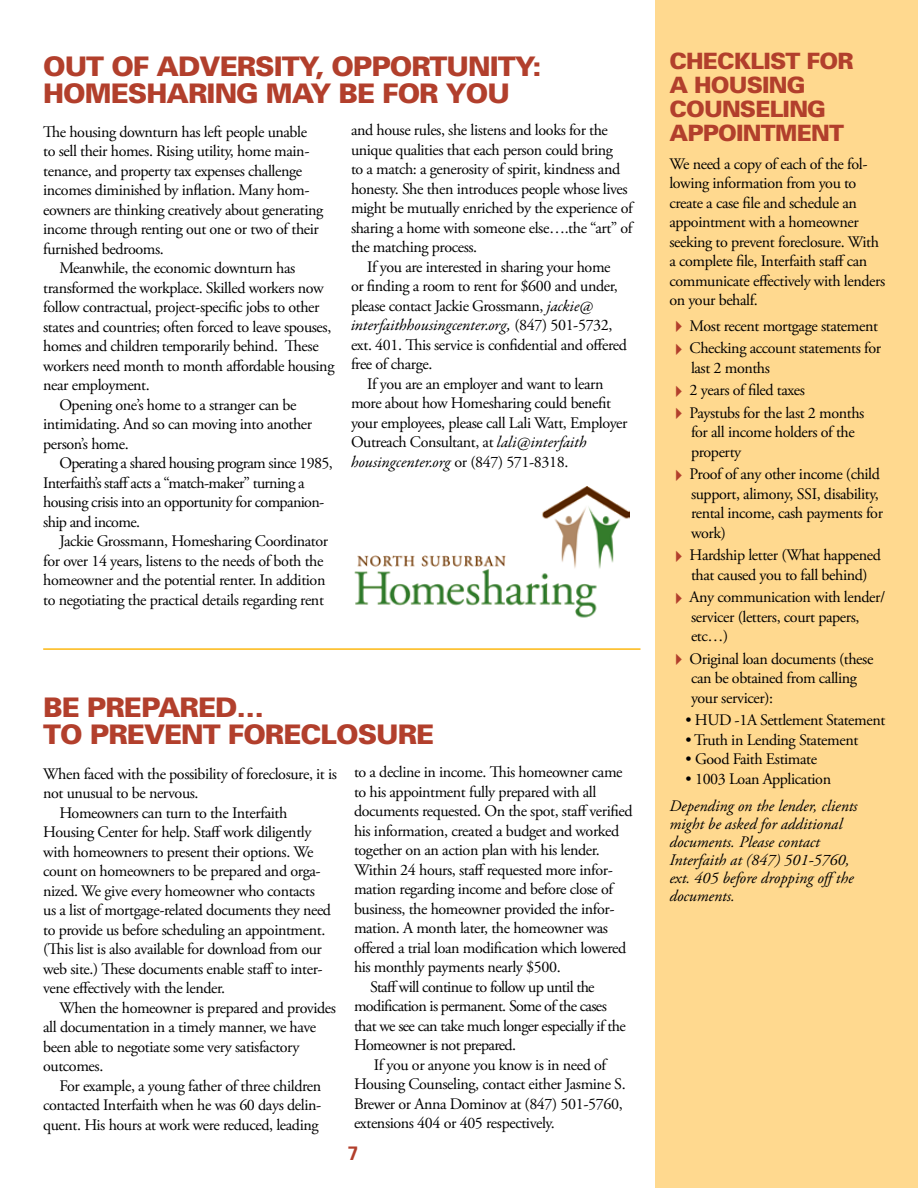
<style>
.page{position:relative;width:918px;height:1188px;background:#fff}
.page>*{position:absolute;margin:0;border:0;box-sizing:border-box;transform-origin:0 0}
.t1{font:900 27px/27px "Univers";letter-spacing:-.035em;color:#b23f2c}
.t2{font:900 22.5px/24px "Univers";letter-spacing:-.035em;color:#b23f2c}
.t3{font:700 19.5px "Univers";color:#b23f2c}
.t4{font:16.05px/19.5px "Adobe Garamond Pro";letter-spacing:-.025em;color:#000}
.t5{font:italic 16.05px/18px "Adobe Garamond Pro";color:#000}
.t6{font:italic 16.05px "Garamond Premr Pro";letter-spacing:-.005em;color:#000}
.s1{font-family:"Garamond Premr Pro";font-style:italic}
.s2{font-family:"Adobe Garamond Pro";font-style:normal}
</style>
<div class="page">
<div style="left:656px;top:0;width:262px;height:1188px;background:#ffd98f"></div>
<hr style="left:43px;top:648px;width:597px;height:2px;background:#fdb812">
<img style="left:354px;top:486px;width:276px;height:132px">
<h1 class="t1" style="left:43px;top:53px;width:500px">OUT OF ADVERSITY, OPPORTUNITY:<br>HOMESHARING MAY BE FOR YOU</h1>
<p class="t4" style="left:43px;top:123px;width:266px">The housing downturn has left people unable</p>
<p class="t4" style="left:43px;top:142px;width:268px">to sell their homes. Rising utility, home main-</p>
<p class="t4" style="left:43px;top:162px;width:261px">tenance, and property tax expenses challenge</p>
<p class="t4" style="left:43px;top:181px;width:268px">incomes diminished by inflation. Many hom-</p>
<p class="t4" style="left:43px;top:201px;width:282px">eowners are thinking creatively about generating</p>
<p class="t4" style="left:43px;top:220px;width:277px">income through renting out one or two of their</p>
<p class="t4" style="left:43px;top:240px;width:122px">furnished bedrooms.</p>
<p class="t4" style="left:59px;top:259px;width:237px">Meanwhile, the economic downturn has</p>
<p class="t4" style="left:43px;top:279px;width:282px">transformed the workplace. Skilled workers now</p>
<p class="t4" style="left:43px;top:298px;width:278px">follow contractual, project-specific jobs to other</p>
<p class="t4" style="left:43px;top:318px;width:290px">states and countries; often forced to leave spouses,</p>
<p class="t4" style="left:43px;top:337px;width:277px">homes and children temporarily behind. These</p>
<p class="t4" style="left:43px;top:357px;width:293px">workers need month to month affordable housing</p>
<p class="t4" style="left:43px;top:376px;width:108px">near employment.</p>
<p class="t4" style="left:59px;top:396px;width:239px">Opening one’s home to a stranger can be</p>
<p class="t4" style="left:43px;top:415px;width:271px">intimidating. And so can moving into another</p>
<p class="t4" style="left:43px;top:435px;width:87px">person’s home.</p>
<p class="t4" style="left:59px;top:454px;width:275px">Operating a shared housing program since 1985,</p>
<p class="t4" style="left:43px;top:474px;width:263px">Interfaith’s staff acts a “match-maker” turning a</p>
<p class="t4" style="left:43px;top:493px;width:283px">housing crisis into an opportunity for companion-</p>
<p class="t4" style="left:43px;top:513px;width:98px">ship and income.</p>
<p class="t4" style="left:59px;top:532px;width:270px">Jackie Grossmann, Homesharing Coordinator</p>
<p class="t4" style="left:43px;top:552px;width:282px">for over 14 years, listens to the needs of both the</p>
<p class="t4" style="left:43px;top:571px;width:284px">homeowner and the potential renter. In addition</p>
<p class="t4" style="left:43px;top:591px;width:282px">to negotiating the practical details regarding rent</p>
<p class="t4" style="left:351px;top:121px;width:283px">and house rules, she listens and looks for the unique qualities that each person could bring<br>to a match: a generosity of spirit, kindness and honesty. She then introduces people whose lives might be mutually enriched by the experience of sharing a home with someone else….the “art” of the matching process.</p>
<p class="t4" style="left:351px;top:258px;width:268px;text-indent:16px">If you are interested in sharing your home or finding a room to rent for $600 and under, please contact Jackie Grossmann, <span class="s1">jackie@</span></p>
<p class="t6" style="left:351px;top:315px;width:263px">interfaithhousingcenter.org, <span class="s2">(847) 501-5732,</span></p>
<p class="t4" style="left:351px;top:336px;width:278px">ext. 401. This service is confidential and offered free of charge.</p>
<p class="t4" style="left:351px;top:375px;width:278px;text-indent:16px">If you are an employer and want to learn more about how Homesharing could benefit your employees, please call Lali Watt, Employer Outreach Consultant, at <span class="s1">lali@interfaith</span></p>
<p class="t6" style="left:351px;top:452px;width:219px">housingcenter.org <span class="s2">or (847) 571-8318.</span></p>
<h1 class="t1" style="left:43px;top:693px;width:393px">BE PREPARED…<br>TO PREVENT FORECLOSURE</h1>
<p class="t4" style="left:43px;top:765px;width:295px">When faced with the possibility of foreclosure, it is</p>
<p class="t4" style="left:43px;top:784px;width:157px">not unusual to be nervous.</p>
<p class="t4" style="left:59px;top:804px;width:229px">Homeowners can turn to the Interfaith</p>
<p class="t4" style="left:43px;top:823px;width:270px">Housing Center for help. Staff work diligently</p>
<p class="t4" style="left:43px;top:843px;width:272px">with homeowners to present their options. We</p>
<p class="t4" style="left:43px;top:862px;width:279px">count on homeowners to be prepared and orga-</p>
<p class="t4" style="left:43px;top:882px;width:273px">nized. We give every homeowner who contacts</p>
<p class="t4" style="left:43px;top:901px;width:289px">us a list of mortgage-related documents they need</p>
<p class="t4" style="left:43px;top:921px;width:284px">to provide us before scheduling an appointment.</p>
<p class="t4" style="left:43px;top:940px;width:280px">(This list is also available for download from our</p>
<p class="t4" style="left:43px;top:960px;width:281px">web site.) These documents enable staff to inter-</p>
<p class="t4" style="left:43px;top:979px;width:184px">vene effectively with the lender.</p>
<p class="t4" style="left:59px;top:999px;width:278px">When the homeowner is prepared and provides</p>
<p class="t4" style="left:43px;top:1018px;width:275px">all documentation in a timely manner, we have</p>
<p class="t4" style="left:43px;top:1038px;width:258px">been able to negotiate some very satisfactory</p>
<p class="t4" style="left:43px;top:1057px;width:62px">outcomes.</p>
<p class="t4" style="left:59px;top:1077px;width:263px">For example, a young father of three children</p>
<p class="t4" style="left:43px;top:1096px;width:280px">contacted Interfaith when he was 60 days delin-</p>
<p class="t4" style="left:43px;top:1116px;width:277px">quent. His hours at work were reduced, leading</p>
<p class="t4" style="left:354px;top:763px;width:270px">to a decline in income. This homeowner came</p>
<p class="t4" style="left:354px;top:783px;width:244px">to his appointment fully prepared with all</p>
<p class="t4" style="left:354px;top:802px;width:280px">documents requested. On the spot, staff verified</p>
<p class="t4" style="left:354px;top:822px;width:267px">his information, created a budget and worked</p>
<p class="t4" style="left:354px;top:841px;width:247px">together on an action plan with his lender.</p>
<p class="t4" style="left:354px;top:861px;width:260px">Within 24 hours, staff requested more infor-</p>
<p class="t4" style="left:354px;top:880px;width:261px">mation regarding income and before close of</p>
<p class="t4" style="left:354px;top:900px;width:262px">business, the homeowner provided the infor-</p>
<p class="t4" style="left:354px;top:919px;width:256px">mation. A month later, the homeowner was</p>
<p class="t4" style="left:354px;top:939px;width:274px">offered a trial loan modification which lowered</p>
<p class="t4" style="left:354px;top:958px;width:208px">his monthly payments nearly $500.</p>
<p class="t4" style="left:370px;top:978px;width:226px">Staff will continue to follow up until the</p>
<p class="t4" style="left:354px;top:997px;width:254px">modification is permanent. Some of the cases</p>
<p class="t4" style="left:354px;top:1017px;width:273px">that we see can take much longer especially if the</p>
<p class="t4" style="left:354px;top:1036px;width:164px">Homeowner is not prepared.</p>
<p class="t4" style="left:374px;top:1056px;width:234px">If you or anyone you know is in need of</p>
<p class="t4" style="left:354px;top:1075px;width:273px">Housing Counseling, contact either Jasmine S.</p>
<p class="t4" style="left:354px;top:1095px;width:270px">Brewer or Anna Dominov at (847) 501-5760,</p>
<p class="t4" style="left:354px;top:1114px;width:202px">extensions 404 or 405 respectively.</p>
<p class="t3" style="left:348px;top:1142px;width:12px">7</p>
<h2 class="t2" style="left:669px;top:49px;width:186px">CHECKLIST FOR<br>A HOUSING<br>COUNSELING<br>APPOINTMENT</h2>
<p class="t4" style="left:669px;top:154px;width:217px">We need a copy of each of the fol&shy;lowing information from you to create a case file and schedule an appointment with a homeowner seeking to prevent foreclosure. With a complete file, Interfaith staff can communicate effectively with lenders on your behalf.</p>
<p class="t4" style="left:690px;top:315px;width:193px;line-height:22.5px">Most recent mortgage statement<br>Checking account statements for</p>
<p class="t4" style="left:690px;top:357px;width:176px;line-height:22.5px">last 2 months<br>2 years of filed taxes<br>Paystubs for the last 2 months</p>
<p class="t4" style="left:691px;top:423px;width:165px">for all income holders of the property</p>
<p class="t4" style="left:690px;top:465px;width:195px">Proof of any other income (child support, alimony, SSI, disability, rental income, cash payments for work)</p>
<p class="t4" style="left:690px;top:546px;width:193px">Hardship letter (What happened that caused you to fall behind)</p>
<p class="t4" style="left:690px;top:588px;width:197px">Any communication with lender/ servicer (letters, court papers, etc…)</p>
<p class="t4" style="left:690px;top:649px;width:185px">Original loan documents (these can be obtained from calling your servicer):</p>
<p class="t4" style="left:686px;top:711px;width:201px">• HUD -1A Settlement Statement</p>
<p class="t4" style="left:686px;top:730px;width:174px">• Truth in Lending Statement</p>
<p class="t4" style="left:686px;top:750px;width:133px">• Good Faith Estimate</p>
<p class="t4" style="left:686px;top:770px;width:147px">• 1003 Loan Application</p>
<p class="t5" style="left:669px;top:797px;width:190px">Depending on the lender, clients might be asked for additional documents. Please contact<br>Interfaith at (847) 501-5760, ext. 405 before dropping offthe documents.</p>
</div>
